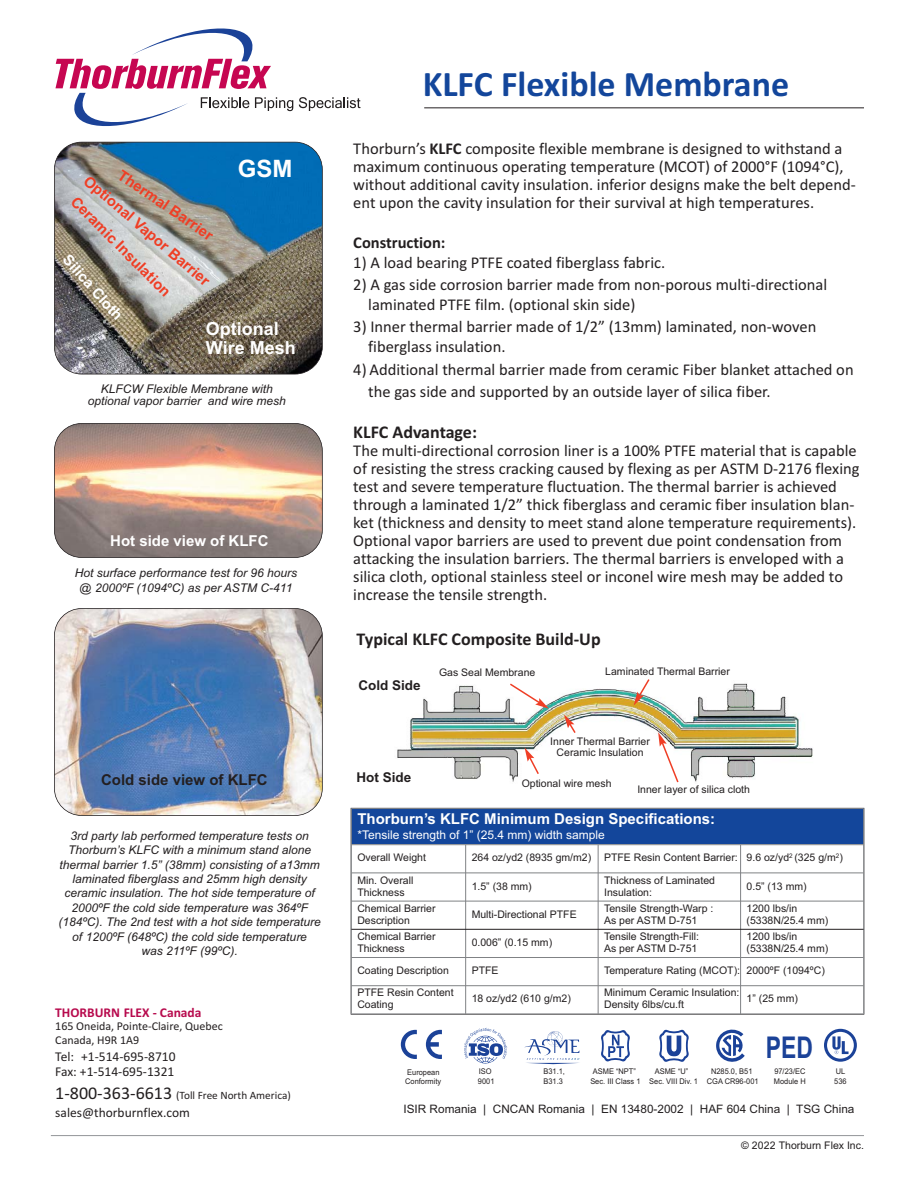
<style>
.page{position:relative;width:918px;height:1188px;background:#fff}
.page>*{position:absolute;margin:0;border:0;box-sizing:border-box;transform-origin:0 0}
.t1{font:700 36px "Calibri";color:#13469b}
.t2{font:700 30px "Arial";color:#1b4298;scale:.77 1}
.t3{font:700 24px "Arial";color:#fff}
.t4{font:700 18px "Calibri";color:#231f20}
.t5{font:700 18px/19.5px "Arial";color:#fff}
.t6{font:16.5px/18px "Calibri";color:#231f20}
.t7{font:700 16.5px "Calibri";color:#231f20}
.t8{font:700 15px "Arial";color:#fff}
.t9{font:700 15px "Arial";color:#ef3e25}
.t10{font:700 15px "Arial";color:#231f20}
.t11{font:13.5px/15px "Calibri";color:#231f20}
.t12{font:700 13.5px "Calibri";color:#b70a4d}
.t13{font:700 13.5px "Arial";color:#231f20}
.t14{font:italic 12px/14.4px "Arial";color:#231f20;text-align:center}
.t15{font:12px/13.5px "Calibri";color:#231f20}
.t16{font:12px "Arial";color:#fff}
.t17{font:11.7px "Arial";color:#231f20}
.t18{font:11.25px "Calibri";color:#231f20}
.t19{font:10.5px/12px "Arial";color:#231f20}
.t20{font:7.8px/9.4px "Arial Narrow";color:#231f20;scale:1.16 1}
.s1{font-size:18px}
.s2{font-weight:700}
</style>
<div class="page">
<img style="left:54px;top:608px;width:268px;height:208px;border-radius:27px">
<div style="left:54px;top:608px;width:269px;height:208px;border:2px solid #231f20;border-radius:28px"></div>
<div style="left:351px;top:809px;width:513px;height:36px;background:#13469b"></div>
<hr style="left:351px;top:809px;width:1px;height:205px;background:#808285">
<hr style="left:465px;top:845px;width:1px;height:169px;background:#808285">
<hr style="left:598px;top:845px;width:1px;height:169px;background:#808285">
<hr style="left:740px;top:845px;width:1px;height:169px;background:#808285">
<hr style="left:863px;top:809px;width:1px;height:205px;background:#808285">
<hr style="left:351px;top:808px;width:513px;height:1px;background:#808285">
<hr style="left:351px;top:844px;width:513px;height:1px;background:#808285">
<hr style="left:351px;top:873px;width:513px;height:1px;background:#808285">
<hr style="left:351px;top:901px;width:513px;height:1px;background:#808285">
<hr style="left:351px;top:929px;width:513px;height:1px;background:#231f20">
<hr style="left:351px;top:957px;width:513px;height:1px;background:#808285">
<hr style="left:351px;top:985px;width:513px;height:1px;background:#808285">
<hr style="left:351px;top:1014px;width:513px;height:1px;background:#808285">
<img style="left:55px;top:142px;width:267px;height:232px;border-radius:27px">
<div style="left:54px;top:142px;width:269px;height:232px;border:2px solid #231f20;border-radius:28px"></div>
<svg style="left:299px;top:97px;width:61px;height:14px"></svg>
<svg style="left:55px;top:28px;width:238px;height:98px"></svg>
<hr style="left:424px;top:108px;width:440px;height:1px;background:#231f20">
<hr style="left:51px;top:1135px;width:813px;height:1px;background:#939598">
<svg style="left:716px;top:1029px;width:29px;height:33px"></svg>
<svg style="left:659px;top:1029px;width:30px;height:33px"></svg>
<svg style="left:601px;top:1030px;width:29px;height:32px"></svg>
<svg style="left:401px;top:1030px;width:16px;height:29px"></svg>
<svg style="left:426px;top:1030px;width:16px;height:29px"></svg>
<svg style="left:824px;top:1029px;width:33px;height:33px"></svg>
<svg style="left:464px;top:1028px;width:43px;height:36px"></svg>
<svg style="left:524px;top:1031px;width:56px;height:33px"></svg>
<img style="left:397px;top:683px;width:416px;height:99px">
<img style="left:54px;top:423px;width:268px;height:135px;border-radius:27px">
<div style="left:54px;top:423px;width:269px;height:135px;border:2px solid #231f20;border-radius:28px"></div>
<svg style="left:508px;top:683px;width:41px;height:26px"></svg>
<svg style="left:525px;top:748px;width:15px;height:28px"></svg>
<svg style="left:564px;top:714px;width:13px;height:21px"></svg>
<svg style="left:634px;top:679px;width:17px;height:27px"></svg>
<svg style="left:658px;top:732px;width:22px;height:51px"></svg>
<h3 class="t3" style="left:238px;top:160px;width:56px">GSM</h3>
<p class="t9" style="left:122px;top:169px;width:113px;rotate:34deg">Thermal Barrier</p>
<p class="t8" style="left:70px;top:253px;width:83px;rotate:48deg">Silica Cloth</p>
<p class="t9" style="left:89px;top:175px;width:162px;rotate:40deg">Optional Vapor Barrier</p>
<p class="t9" style="left:77px;top:195px;width:136px;rotate:45deg">Ceramic Insulation</p>
<p class="t5" style="left:206px;top:321px;width:91px">Optional<br>Wire Mesh</p>
<p class="t14" style="left:88px;top:384px;width:200px;line-height:12px">KLFCW Flexible Membrane with optional vapor barrier and wire mesh</p>
<p class="t8" style="left:110px;top:535px;width:160px">Hot side view of KLFC</p>
<p class="t14" style="left:75px;top:567px;width:224px">Hot surface performance test for 96 hours @ 2000ºF (1094ºC) as per ASTM C-411</p>
<p class="t10" style="left:101px;top:774px;width:168px">Cold side view of KLFC</p>
<p class="t14" style="left:58px;top:830px;width:264px">3rd party lab performed temperature tests on Thorburn’s KLFC with a minimum stand alone thermal barrier 1.5” (38mm) consisting of a13mm laminated fiberglass and 25mm high density ceramic insulation. The hot side temperature of 2000ºF the cold side temperature was 364ºF (184ºC). The 2nd test with a hot side temperature of 1200ºF (648ºC) the cold side temperature<br>was 211ºF (99ºC).</p>
<p class="t12" style="left:55px;top:1008px;width:148px">THORBURN FLEX - Canada</p>
<p class="t15" style="left:55px;top:1020px;width:169px">165 Oneida, Pointe-Claire, Quebec<br>Canada, H9R 1A9</p>
<p class="t11" style="left:55px;top:1050px;width:122px">Tel: +1-514-695-8710<br>Fax: +1-514-695-1321</p>
<p class="t11" style="left:55px;top:1106px;width:136px">sales@thorburnflex.com</p>
<p class="t18" style="left:55px;top:1091px;width:237px"><span class="s1">1-800-363-6613</span> (Toll Free North America)</p>
<h1 class="t1" style="left:423px;top:72px;width:368px">KLFC Flexible Membrane</h1>
<p class="t6" style="left:353px;top:141px;width:504px">Thorburn’s <span class="s2">KLFC</span> composite flexible membrane is designed to withstand a maximum continuous operating temperature (MCOT) of 2000°F (1094°C), without additional cavity insulation. inferior designs make the belt depend&shy;ent upon the cavity insulation for their survival at high temperatures.</p>
<p class="t7" style="left:353px;top:237px;width:94px">Construction:</p>
<p class="t6" style="left:353px;top:255px;width:314px">1) A load bearing PTFE coated fiberglass fabric.</p>
<p class="t6" style="left:368px;top:276px;width:461px;line-height:19.8px;text-indent:-15px">2) A gas side corrosion barrier made from non-porous multi-directional laminated PTFE film. (optional skin side)</p>
<p class="t6" style="left:368px;top:318px;width:450px;line-height:19.8px;text-indent:-15px">3) Inner thermal barrier made of 1/2” (13mm) laminated, non-woven fiberglass insulation.</p>
<p class="t6" style="left:368px;top:359px;width:487px;line-height:22.5px;text-indent:-15px">4) Additional thermal barrier made from ceramic Fiber blanket attached on the gas side and supported by an outside layer of silica fiber.</p>
<p class="t4" style="left:353px;top:426px;width:125px">KLFC Advantage:</p>
<p class="t6" style="left:353px;top:443px;width:508px">The multi-directional corrosion liner is a 100% PTFE material that is capable of resisting the stress cracking caused by flexing as per ASTM D-2176 flexing test and severe temperature fluctuation. The thermal barrier is achieved through a laminated 1/2” thick fiberglass and ceramic fiber insulation blan&shy;ket (thickness and density to meet stand alone temperature requirements).<br>Optional vapor barriers are used to prevent due point condensation from attacking the insulation barriers. The thermal barriers is enveloped with a silica cloth, optional stainless steel or inconel wire mesh may be added to increase the tensile strength.</p>
<p class="t4" style="left:357px;top:633px;width:246px">Typical KLFC Composite Build-Up</p>
<p class="t13" style="left:358px;top:680px;width:64px">Cold Side</p>
<p class="t13" style="left:356px;top:773px;width:56px">Hot Side</p>
<p class="t19" style="left:439px;top:668px;width:98px">Gas Seal Membrane</p>
<p class="t19" style="left:605px;top:667px;width:126px">Laminated Thermal Barrier</p>
<p class="t19" style="left:550px;top:737px;width:101px;line-height:10.5px;text-align:center">Inner Thermal Barrier<br>Ceramic Insulation</p>
<p class="t19" style="left:522px;top:778px;width:91px">Optional wire mesh</p>
<p class="t19" style="left:637px;top:785px;width:114px">Inner layer of silica cloth</p>
<p class="t8" style="left:357px;top:814px;width:359px">Thorburn’s KLFC Minimum Design Specifications:</p>
<p class="t16" style="left:357px;top:831px;width:249px">*Tensile strength of 1” (25.4 mm) width sample</p>
<p class="t19" style="left:357px;top:853px;width:70px">Overall Weight</p>
<p class="t19" style="left:472px;top:853px;width:373px">264 oz/yd2 (8935 gm/m2) PTFE Resin Content Barrier: 9.6 oz/yd<sup>2</sup> (325 g/m<sup>2</sup>)</p>
<p class="t19" style="left:357px;top:875px;width:58px">Min. Overall<br>Thickness</p>
<p class="t19" style="left:472px;top:881px;width:62px">1.5” (38 mm)</p>
<p class="t19" style="left:604px;top:875px;width:112px">Thickness of Laminated<br>Insulation:</p>
<p class="t19" style="left:747px;top:881px;width:62px">0.5” (13 mm)</p>
<p class="t19" style="left:357px;top:903px;width:80px">Chemical Barrier<br>Description</p>
<p class="t19" style="left:472px;top:909px;width:107px">Multi-Directional PTFE</p>
<p class="t19" style="left:604px;top:903px;width:111px">Tensile Strength-Warp :<br>As per ASTM D-751</p>
<p class="t19" style="left:747px;top:903px;width:83px">1200 lbs/in (5338N/25.4 mm)</p>
<p class="t19" style="left:357px;top:931px;width:80px">Chemical Barrier<br>Thickness</p>
<p class="t19" style="left:472px;top:937px;width:82px">0.006” (0.15 mm)</p>
<p class="t19" style="left:604px;top:931px;width:97px">Tensile Strength-Fill:<br>As per ASTM D-751</p>
<p class="t19" style="left:747px;top:931px;width:83px">1200 lbs/in (5338N/25.4 mm)</p>
<p class="t19" style="left:357px;top:966px;width:93px">Coating Description</p>
<p class="t19" style="left:472px;top:966px;width:28px">PTFE</p>
<p class="t19" style="left:604px;top:966px;width:222px">Temperature Rating (MCOT): 2000ºF (1094ºC)</p>
<p class="t19" style="left:357px;top:988px;width:98px">PTFE Resin Content<br>Coating</p>
<p class="t19" style="left:472px;top:994px;width:101px">18 oz/yd2 (610 g/m2)</p>
<p class="t19" style="left:604px;top:988px;width:137px">Minimum Ceramic Insulation:<br>Density 6lbs/cu.ft</p>
<p class="t19" style="left:747px;top:994px;width:53px">1” (25 mm)</p>
<h2 class="t2" style="left:766px;top:1037px;width:63px">PED</h2>
<p class="t20" style="left:478px;top:1067px;width:16px">ISO<br>9001</p>
<p class="t20" style="left:543px;top:1067px;width:20px">B31.1,<br>B31.3</p>
<p class="t20" style="left:590px;top:1067px;width:45px;text-align:center">ASME “NPT”<br>Sec. III Class 1</p>
<p class="t20" style="left:649px;top:1067px;width:44px;text-align:center">ASME “U”<br>Sec. VIII Div. 1</p>
<p class="t20" style="left:707px;top:1067px;width:46px;text-align:center">N285.0, B51<br>CGA CR96-001</p>
<p class="t20" style="left:774px;top:1067px;width:29px">97/23/EC<br>Module H</p>
<p class="t20" style="left:834px;top:1067px;width:12px">UL<br>536</p>
<p class="t20" style="left:405px;top:1067px;width:33px">European<br>Conformity</p>
<p class="t17" style="left:403px;top:1105px;width:453px">ISIR Romania | CNCAN Romania | EN 13480-2002 | HAF 604 China | TSG China</p>
<p class="t19" style="left:741px;top:1140px;width:124px">© 2022 Thorburn Flex Inc.</p>
</div>
